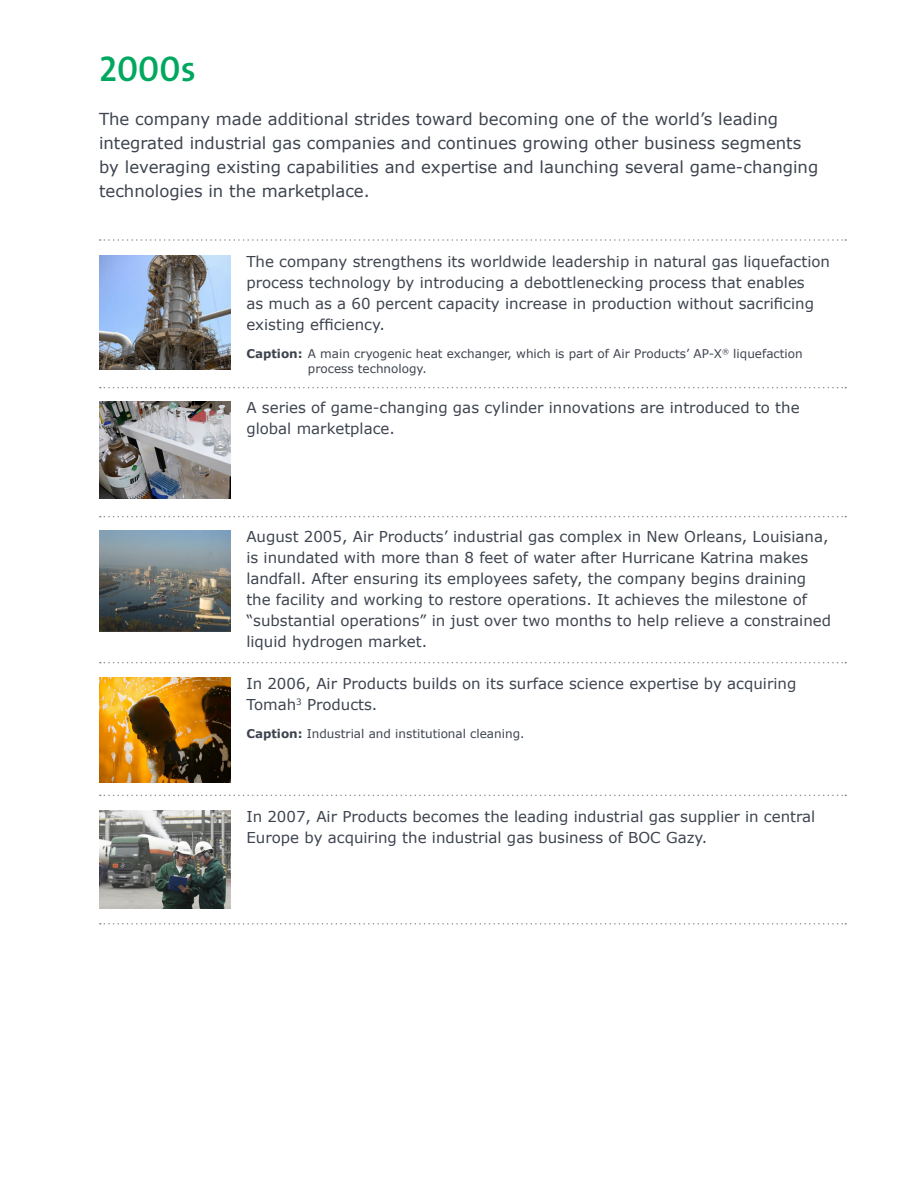
<style>
.page{position:relative;width:918px;height:1188px;background:#fff}
.page>*{position:absolute;margin:0;border:0;box-sizing:border-box;transform-origin:0 0}
.t1{font:600 36px "The Sans LF";color:#00a85f}
.t2{font:16.5px/24px "Verdana";color:#3e444f}
.t3{font:15px/21px "Verdana";color:#3e444f}
.t4{font:12px/14.4px "Verdana";color:#3e444f}
.s1{font-weight:700}
</style>
<div class="page">
<svg style="left:100px;top:239px;width:746px;height:2px"></svg>
<svg style="left:100px;top:387px;width:746px;height:1px"></svg>
<svg style="left:100px;top:516px;width:746px;height:1px"></svg>
<svg style="left:100px;top:662px;width:746px;height:1px"></svg>
<svg style="left:100px;top:795px;width:746px;height:1px"></svg>
<svg style="left:100px;top:923px;width:746px;height:2px"></svg>
<img style="left:99px;top:256px;width:131px;height:113px">
<img style="left:99px;top:401px;width:131px;height:98px">
<img style="left:99px;top:678px;width:131px;height:105px">
<img style="left:99px;top:811px;width:131px;height:98px">
<img style="left:99px;top:531px;width:131px;height:100px">
<h1 class="t1" style="left:99px;top:45px;width:98px">2000s</h1>
<p class="t2" style="left:99px;top:107px;width:721px">The company made additional strides toward becoming one of the world’s leading integrated industrial gas companies and continues growing other business segments by leveraging existing capabilities and expertise and launching several game-changing technologies in the marketplace.</p>
<p class="t3" style="left:246px;top:252px;width:585px">The company strengthens its worldwide leadership in natural gas liquefaction process technology by introducing a debottlenecking process that enables<br>as much as a 60 percent capacity increase in production without sacrificing existing efficiency.</p>
<p class="t4" style="left:308px;top:347px;width:496px;text-indent:-62px"><span class="s1">Caption:</span> A main cryogenic heat exchanger, which is part of Air Products’ AP-X<sup>®</sup> liquefaction process technology.</p>
<p class="t3" style="left:246px;top:397px;width:555px">A series of game-changing gas cylinder innovations are introduced to the global marketplace.</p>
<p class="t3" style="left:246px;top:527px;width:586px">August 2005, Air Products’ industrial gas complex in New Orleans, Louisiana, is inundated with more than 8 feet of water after Hurricane Katrina makes landfall. After ensuring its employees safety, the company begins draining the facility and working to restore operations. It achieves the milestone of “substantial operations” in just over two months to help relieve a constrained liquid hydrogen market.</p>
<p class="t3" style="left:246px;top:674px;width:552px">In 2006, Air Products builds on its surface science expertise by acquiring<br>Tomah<sup>3</sup> Products.</p>
<p class="t4" style="left:246px;top:727px;width:280px"><span class="s1">Caption:</span> Industrial and institutional cleaning.</p>
<p class="t3" style="left:246px;top:806px;width:570px">In 2007, Air Products becomes the leading industrial gas supplier in central<br>Europe by acquiring the industrial gas business of BOC Gazy.</p>
</div>
